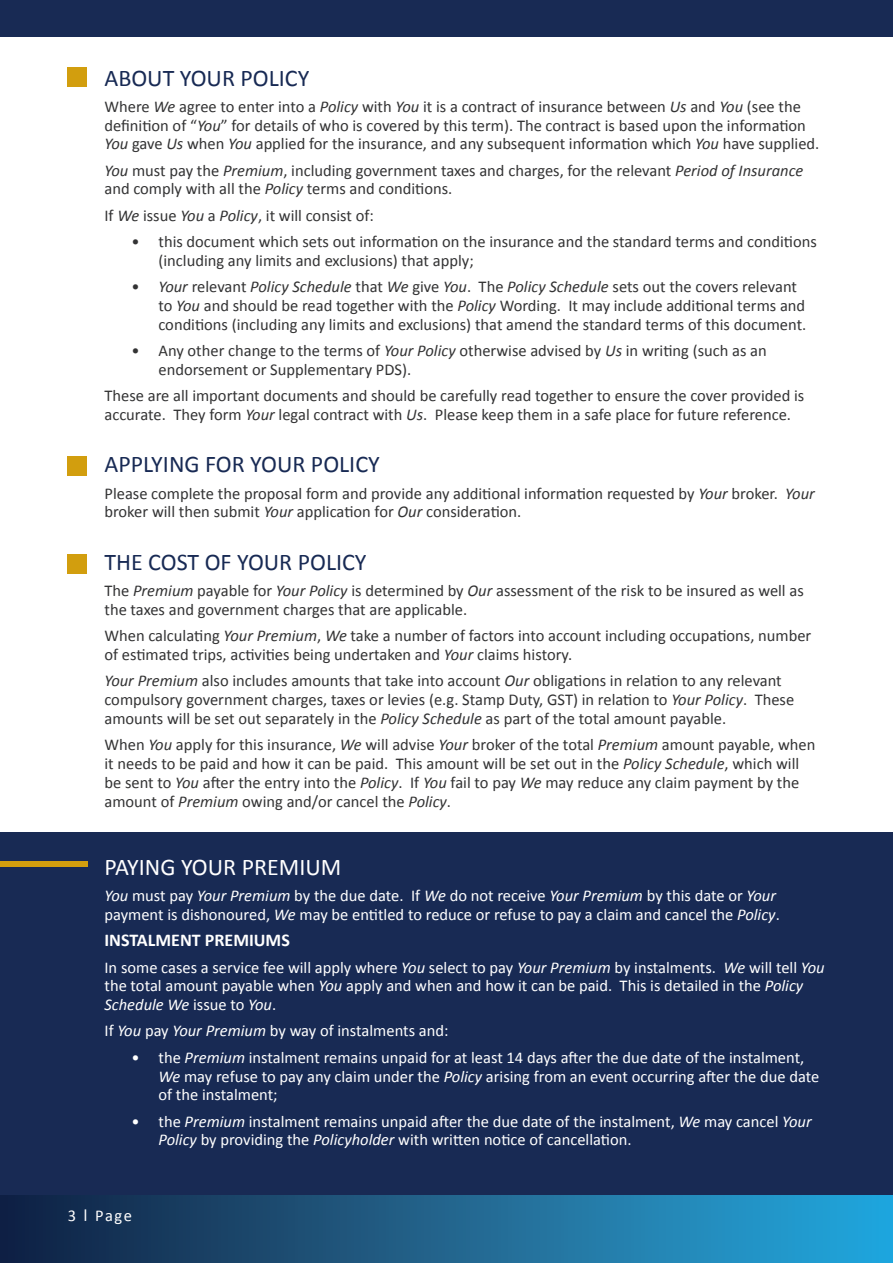
<style>
.page{position:relative;width:893px;height:1263px;background:#fff}
.page>*{position:absolute;margin:0;border:0;box-sizing:border-box;transform-origin:0 0}
.t1{font:24px "Calibri";color:#182a54}
.t2{font:24px "Calibri";color:#fff}
.t3{font:700 18px "Calibri";color:#fff}
.t4{font:16.5px/18.8px "Calibri";color:#333334}
.t5{font:16.5px/18.8px "Calibri";color:#fff}
.s1{font-style:italic}
.s2{font-size:18.6px}
</style>
<div class="page">
<div style="left:0;top:0;width:893px;height:37px;background:#182a54"></div>
<div style="left:0;top:1195px;width:893px;height:68px;background:linear-gradient(to right,#152040,#28a9de)"></div>
<div style="left:68px;top:68px;width:19px;height:19px;background:#d29e0e"></div>
<div style="left:68px;top:456px;width:19px;height:19px;background:#d29e0e"></div>
<div style="left:68px;top:554px;width:19px;height:20px;background:#d29e0e"></div>
<div style="left:0;top:832px;width:893px;height:363px;background:#182a54"></div>
<div style="left:0;top:861px;width:87px;height:6px;background:#d29e0e"></div>
<h1 class="t1" style="left:104px;top:63px;width:206px">ABOUT YOUR POLICY</h1>
<p class="t4" style="left:104px;top:96px;width:716px">Where <span class="s1">We</span> agree to enter into a <span class="s1">Policy</span> with <span class="s1">You</span> it is a contract of insurance between <span class="s1">Us</span> and <span class="s1">You</span> (see the definition of “<span class="s1">You</span>” for details of who is covered by this term). The contract is based upon the information<br><span class="s1">You</span> gave <span class="s1">Us</span> when <span class="s1">You</span> applied for the insurance, and any subsequent information which <span class="s1">You</span> have supplied.</p>
<p class="t4" style="left:104px;top:160px;width:700px"><span class="s1">You</span> must pay the <span class="s1">Premium</span>, including government taxes and charges, for the relevant <span class="s1">Period of Insurance </span>and comply with all the <span class="s1">Policy</span> terms and conditions.</p>
<p class="t4" style="left:104px;top:205px;width:271px">If <span class="s1">We</span> issue <span class="s1">You</span> a <span class="s1">Policy</span>, it will consist of:</p>
<p class="t4" style="left:158px;top:231px;width:660px;text-indent:-27px">• this document which sets out information on the insurance and the standard terms and conditions (including any limits and exclusions) that apply;</p>
<p class="t4" style="left:158px;top:276px;width:649px;text-indent:-27px">• <span class="s1">Your</span> relevant <span class="s1">Policy Schedule</span> that <span class="s1">We</span> give <span class="s1">You</span>. The <span class="s1">Policy Schedule</span> sets out the covers relevant to <span class="s1">You</span> and should be read together with the <span class="s1">Policy</span> Wording. It may include additional terms and conditions (including any limits and exclusions) that amend the standard terms of this document.</p>
<p class="t4" style="left:158px;top:340px;width:610px;text-indent:-27px">• Any other change to the terms of <span class="s1">Your Policy</span> otherwise advised by <span class="s1">Us</span> in writing (such as an endorsement or Supplementary PDS).</p>
<p class="t4" style="left:104px;top:385px;width:701px">These are all important documents and should be carefully read together to ensure the cover provided is accurate. They form <span class="s1">Your</span> legal contract with <span class="s1">Us</span>. Please keep them in a safe place for future reference.</p>
<h1 class="t1" style="left:104px;top:449px;width:277px">APPLYING FOR YOUR POLICY</h1>
<p class="t4" style="left:104px;top:483px;width:712px">Please complete the proposal form and provide any additional information requested by <span class="s1">Your</span> broker. <span class="s1">Your </span>broker will then submit <span class="s1">Your</span> application for <span class="s1">Our</span> consideration.</p>
<h1 class="t1" style="left:104px;top:547px;width:264px">THE COST OF YOUR POLICY</h1>
<p class="t4" style="left:104px;top:581px;width:701px">The <span class="s1">Premium</span> payable for <span class="s1">Your Policy</span> is determined by <span class="s1">Our</span> assessment of the risk to be insured as well as the taxes and government charges that are applicable.</p>
<p class="t4" style="left:104px;top:626px;width:708px">When calculating <span class="s1">Your Premium</span>, <span class="s1">We</span> take a number of factors into account including occupations, number of estimated trips, activities being undertaken and <span class="s1">Your</span> claims history.</p>
<p class="t4" style="left:104px;top:671px;width:691px"><span class="s1">Your Premium</span> also includes amounts that take into account <span class="s1">Our</span> obligations in relation to any relevant compulsory government charges, taxes or levies (e.g. Stamp Duty, GST) in relation to <span class="s1">Your Policy</span>. These amounts will be set out separately in the <span class="s1">Policy Schedule</span> as part of the total amount payable.</p>
<p class="t4" style="left:104px;top:735px;width:712px">When <span class="s1">You</span> apply for this insurance, <span class="s1">We</span> will advise <span class="s1">Your</span> broker of the total <span class="s1">Premium</span> amount payable, when it needs to be paid and how it can be paid. This amount will be set out in the <span class="s1">Policy Schedule</span>, which will be sent to <span class="s1">You</span> after the entry into the <span class="s1">Policy</span>. If <span class="s1">You</span> fail to pay <span class="s1">We</span> may reduce any claim payment by the amount of <span class="s1">Premium</span> owing and/or cancel the <span class="s1">Policy</span>.</p>
<h1 class="t2" style="left:104px;top:852px;width:238px">PAYING YOUR PREMIUM</h1>
<p class="t5" style="left:104px;top:886px;width:677px"><span class="s1">You</span> must pay <span class="s1">Your Premium</span> by the due date. If <span class="s1">We</span> do not receive <span class="s1">Your Premium</span> by this date or <span class="s1">Your </span>payment is dishonoured, <span class="s1">We</span> may be entitled to reduce or refuse to pay a claim and cancel the <span class="s1">Policy</span>.</p>
<p class="t3" style="left:104px;top:929px;width:187px">INSTALMENT PREMIUMS</p>
<p class="t5" style="left:104px;top:957px;width:722px">In some cases a service fee will apply where <span class="s1">You</span> select to pay <span class="s1">Your Premium</span> by instalments. <span class="s1">We</span> will tell <span class="s1">You </span>the total amount payable when <span class="s1">You</span> apply and when and how it can be paid. This is detailed in the <span class="s1">Policy<br>Schedule We</span> issue to <span class="s1">You</span>.</p>
<p class="t5" style="left:104px;top:1021px;width:346px">If <span class="s1">You</span> pay <span class="s1">Your Premium</span> by way of instalments and:</p>
<p class="t5" style="left:158px;top:1047px;width:662px;text-indent:-27px">• the <span class="s1">Premium</span> instalment remains unpaid for at least 14 days after the due date of the instalment,<br><span class="s1">We</span> may refuse to pay any claim under the <span class="s1">Policy</span> arising from an event occurring after the due date of the instalment;</p>
<p class="t5" style="left:158px;top:1111px;width:655px;text-indent:-27px">• the <span class="s1">Premium</span> instalment remains unpaid after the due date of the instalment, <span class="s1">We</span> may cancel <span class="s1">Your<br>Policy</span> by providing the <span class="s1">Policyholder</span> with written notice of cancellation.</p>
<p class="t5" style="left:68px;top:1206px;width:66px">3 <span class="s2">I</span> Page</p>
</div>
